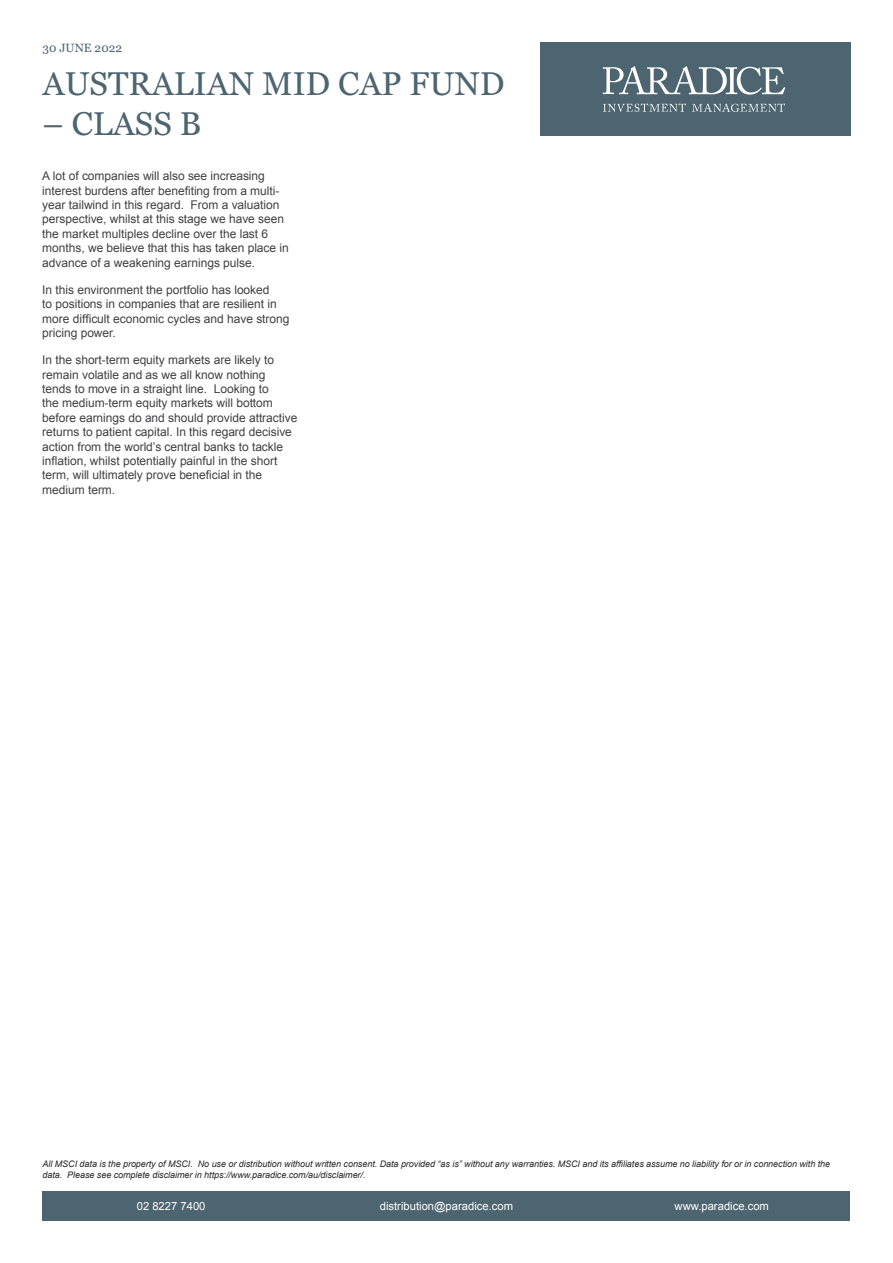
<style>
.page{position:relative;width:893px;height:1263px;background:#fff}
.page>*{position:absolute;margin:0;border:0;box-sizing:border-box;transform-origin:0 0}
.t1{font:33px "Georgia";color:#4d6471}
.t2{font:12px/14.4px "Arial";letter-spacing:-.005em;color:#414042}
.t3{font:12px "Georgia";color:#4d6471}
.t4{font:11.25px "Arial";color:#fff}
.t5{font:italic 9px/10.8px "Arial";letter-spacing:-.005em;color:#292829}
</style>
<div class="page">
<div style="left:43px;top:1191px;width:807px;height:29px;background:#4d6471"></div>
<div style="left:540px;top:43px;width:310px;height:93px;background:#4d6471"></div>
<svg style="left:603px;top:103px;width:182px;height:9px"></svg>
<svg style="left:603px;top:66px;width:182px;height:29px"></svg>
<p class="t3" style="left:43px;top:41px;width:81px">30 JUNE 2022</p>
<h1 class="t1" style="left:43px;top:65px;width:463px">AUSTRALIAN MID CAP FUND</h1>
<h1 class="t1" style="left:43px;top:105px;width:160px">– CLASS B</h1>
<p class="t2" style="left:42px;top:169px;width:248px">A lot of companies will also see increasing interest burdens after benefiting from a multi&shy;year tailwind in this regard. From a valuation perspective, whilst at this stage we have seen the market multiples decline over the last 6 months, we believe that this has taken place in advance of a weakening earnings pulse.</p>
<p class="t2" style="left:42px;top:282px;width:249px">In this environment the portfolio has looked<br>to positions in companies that are resilient in more difficult economic cycles and have strong pricing power.</p>
<p class="t2" style="left:42px;top:353px;width:257px">In the short-term equity markets are likely to remain volatile and as we all know nothing tends to move in a straight line. Looking to<br>the medium-term equity markets will bottom before earnings do and should provide attractive returns to patient capital. In this regard decisive action from the world’s central banks to tackle inflation, whilst potentially painful in the short term, will ultimately prove beneficial in the medium term.</p>
<p class="t5" style="left:43px;top:1159px;width:789px">All MSCI data is the property of MSCI. No use or distribution without written consent. Data provided “as is” without any warranties. MSCI and its affiliates assume no liability for or in connection with the data. Please see complete disclaimer in https://www.paradice.com/au/disclaimer/.</p>
<p class="t4" style="left:137px;top:1199px;width:70px">02 8227 7400</p>
<p class="t4" style="left:380px;top:1199px;width:135px">distribution@paradice.com</p>
<p class="t4" style="left:675px;top:1199px;width:96px">www.paradice.com</p>
</div>
